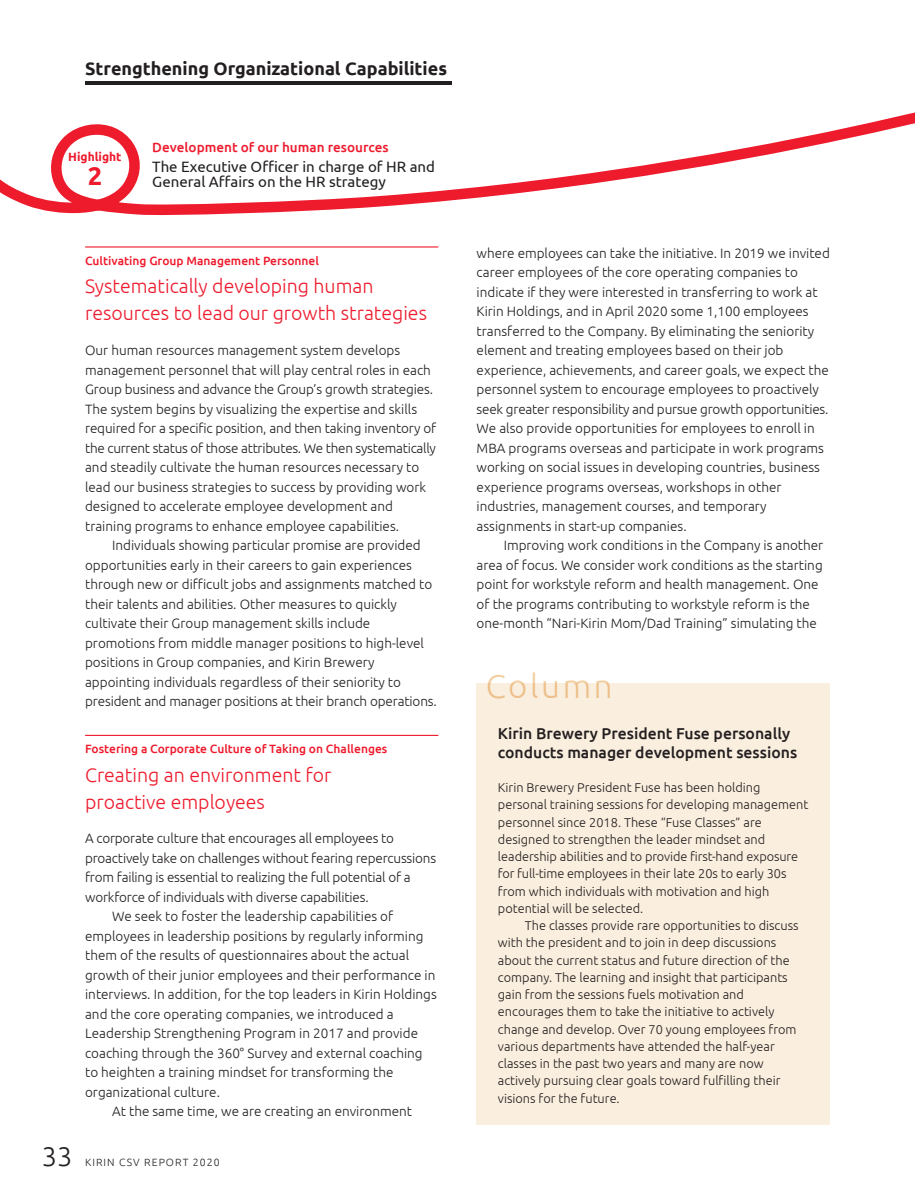
<style>
.page{position:relative;width:915px;height:1191px;background:#fff}
.page>*{position:absolute;margin:0;border:0;box-sizing:border-box;transform-origin:0 0}
.t1{font:300 33px "Ubuntu";letter-spacing:.08em;color:#f2cea0}
.t2{font:300 27px "Ubuntu";color:#231f20}
.t3{font:700 25.5px "Ubuntu";color:#ee1b2d}
.t4{font:300 19.5px/27px "Ubuntu";color:#ee1b2d}
.t5{font:700 18px "Ubuntu";color:#231f20}
.t6{font:500 15.75px/18.8px "Ubuntu";color:#231f20}
.t7{font:15px/15px "Ubuntu";color:#231f20}
.t8{font:300 13.5px/19.5px "Ubuntu";color:#231f20}
.t9{font:500 13.5px "Ubuntu";color:#ee1b2d}
.t10{font:300 12.75px/17.2px "Ubuntu";color:#231f20}
.t11{font:500 12px "Ubuntu";color:#ee1b2d}
.t12{font:700 12px "Ubuntu";color:#ee1b2d}
.t13{font:300 10.5px "Ubuntu";letter-spacing:.1em;color:#231f20}
</style>
<div class="page">
<div style="left:476px;top:683px;width:353px;height:441px;background:#faeede"></div>
<svg style="left:0;top:81px;width:914px;height:135px"></svg>
<hr style="left:85px;top:246px;width:353px;height:1px;background:#ee1b2d">
<hr style="left:85px;top:735px;width:353px;height:1px;background:#ee1b2d">
<hr style="left:85px;top:81px;width:366px;height:3px;background:#231f20">
<h3 class="t5" style="left:85px;top:57px;width:363px">Strengthening Organizational Capabilities</h3>
<p class="t12" style="left:68px;top:149px;width:55px">Highlight</p>
<h3 class="t3" style="left:88px;top:161px;width:16px">2</h3>
<p class="t9" style="left:152px;top:138px;width:238px">Development of our human resources</p>
<p class="t7" style="left:152px;top:159px;width:284px">The Executive Officer in charge of HR and<br>General Affairs on the HR strategy</p>
<p class="t11" style="left:85px;top:253px;width:235px">Cultivating Group Management Personnel</p>
<h3 class="t4" style="left:85px;top:272px;width:343px">Systematically developing human resources to lead our growth strategies</h3>
<p class="t8" style="left:85px;top:340px;width:352px">Our human resources management system develops management personnel that will play central roles in each Group business and advance the Group’s growth strategies.<br>The system begins by visualizing the expertise and skills required for a specific position, and then taking inventory of the current status of those attributes. We then systematically and steadily cultivate the human resources necessary to lead our business strategies to success by providing work designed to accelerate employee development and training programs to enhance employee capabilities.</p>
<p class="t8" style="left:85px;top:535px;width:353px;text-indent:27px">Individuals showing particular promise are provided opportunities early in their careers to gain experiences through new or difficult jobs and assignments matched to their talents and abilities. Other measures to quickly cultivate their Group management skills include promotions from middle manager positions to high-level positions in Group companies, and Kirin Brewery appointing individuals regardless of their seniority to president and manager positions at their branch operations.</p>
<h2 class="t2" style="left:42px;top:1139px;width:32px">33</h2>
<p class="t11" style="left:85px;top:741px;width:304px">Fostering a Corporate Culture of Taking on Challenges</p>
<h3 class="t4" style="left:85px;top:761px;width:248px">Creating an environment for proactive employees</h3>
<p class="t8" style="left:85px;top:828px;width:310px">A corporate culture that encourages all employees to</p>
<p class="t8" style="left:85px;top:847px;width:352px">proactively take on challenges without fearing repercussions</p>
<p class="t8" style="left:85px;top:867px;width:327px">from failing is essential to realizing the full potential of a</p>
<p class="t8" style="left:85px;top:886px;width:285px">workforce of individuals with diverse capabilities.</p>
<p class="t8" style="left:112px;top:906px;width:282px">We seek to foster the leadership capabilities of</p>
<p class="t8" style="left:85px;top:925px;width:340px">employees in leadership positions by regularly informing</p>
<p class="t8" style="left:85px;top:945px;width:325px">them of the results of questionnaires about the actual</p>
<p class="t8" style="left:85px;top:964px;width:351px">growth of their junior employees and their performance in</p>
<p class="t8" style="left:85px;top:984px;width:353px">interviews. In addition, for the top leaders in Kirin Holdings</p>
<p class="t8" style="left:85px;top:1003px;width:310px">and the core operating companies, we introduced a</p>
<p class="t8" style="left:85px;top:1023px;width:334px">Leadership Strengthening Program in 2017 and provide</p>
<p class="t8" style="left:85px;top:1042px;width:339px">coaching through the 360° Survey and external coaching</p>
<p class="t8" style="left:85px;top:1062px;width:310px">to heighten a training mindset for transforming the</p>
<p class="t8" style="left:85px;top:1081px;width:136px">organizational culture.</p>
<p class="t8" style="left:112px;top:1101px;width:301px">At the same time, we are creating an environment</p>
<p class="t13" style="left:85px;top:1155px;width:136px">KIRIN CSV REPORT 2020</p>
<p class="t8" style="left:476px;top:243px;width:354px">where employees can take the initiative. In 2019 we invited career employees of the core operating companies to indicate if they were interested in transferring to work at Kirin Holdings, and in April 2020 some 1,100 employees transferred to the Company. By eliminating the seniority element and treating employees based on their job experience, achievements, and career goals, we expect the personnel system to encourage employees to proactively seek greater responsibility and pursue growth opportunities.<br>We also provide opportunities for employees to enroll in MBA programs overseas and participate in work programs working on social issues in developing countries, business experience programs overseas, workshops in other industries, management courses, and temporary assignments in start-up companies.</p>
<p class="t8" style="left:476px;top:535px;width:348px;text-indent:27px">Improving work conditions in the Company is another area of focus. We consider work conditions as the starting point for workstyle reform and health management. One of the programs contributing to workstyle reform is the one-month “Nari-Kirin Mom/Dad Training” simulating the</p>
<h1 class="t1" style="left:485px;top:666px;width:128px">Column</h1>
<p class="t6" style="left:497px;top:723px;width:301px">Kirin Brewery President Fuse personally conducts manager development sessions</p>
<p class="t10" style="left:497px;top:778px;width:312px">Kirin Brewery President Fuse has been holding personal training sessions for developing management personnel since 2018. These “Fuse Classes” are designed to strengthen the leader mindset and leadership abilities and to provide first-hand exposure for full-time employees in their late 20s to early 30s from which individuals with motivation and high potential will be selected.</p>
<p class="t10" style="left:497px;top:916px;width:302px;text-indent:27px">The classes provide rare opportunities to discuss with the president and to join in deep discussions about the current status and future direction of the company. The learning and insight that participants gain from the sessions fuels motivation and encourages them to take the initiative to actively change and develop. Over 70 young employees from various departments have attended the half-year classes in the past two years and many are now actively pursuing clear goals toward fulfilling their visions for the future.</p>
</div>
